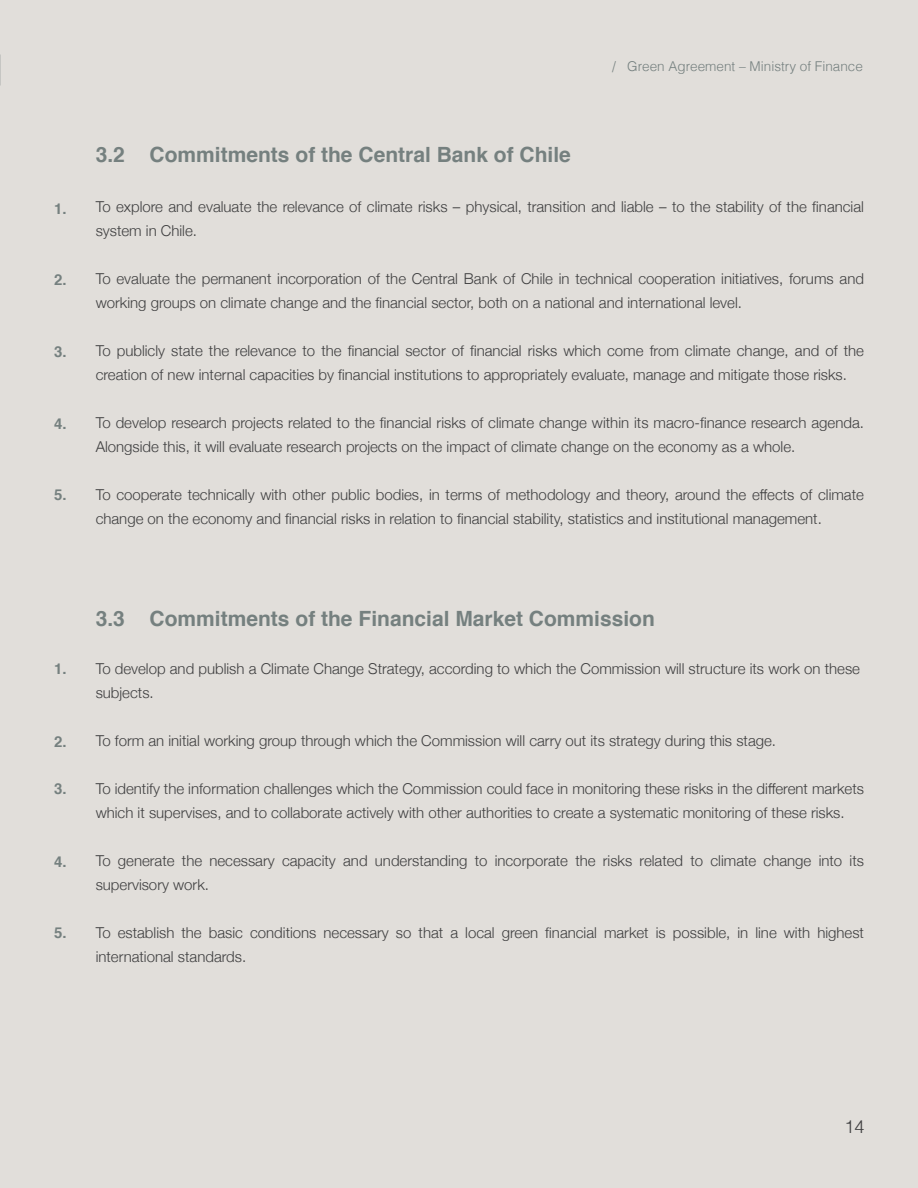
<style>
.page{position:relative;width:918px;height:1188px;background:#e1deda}
.page>*{position:absolute;margin:0;border:0;box-sizing:border-box;transform-origin:0 0}
.t1{font:700 21px "Helvetica";color:#75807f}
.t2{font:300 18px "Helvetica";color:#3f3f40}
.t3{font:300 15px/24px "Helvetica Neue";color:#3f3f40}
.t4{font:700 15px "Helvetica";color:#75807f}
.t5{font:300 13.5px "Helvetica";color:#75807f}
</style>
<div class="page">
<p class="t4" style="left:54px;top:196px;width:14px">1.</p>
<p class="t4" style="left:54px;top:268px;width:14px">2.</p>
<p class="t4" style="left:54px;top:340px;width:14px">3.</p>
<p class="t4" style="left:54px;top:411px;width:14px">4.</p>
<p class="t4" style="left:54px;top:483px;width:14px">5.</p>
<p class="t5" style="left:612px;top:54px;width:252px">/ Green Agreement – Ministry of Finance</p>
<h1 class="t1" style="left:96px;top:137px;width:477px">3.2 Commitments of the Central Bank of Chile</h1>
<p class="t3" style="left:96px;top:194px;width:770px">To explore and evaluate the relevance of climate risks – physical, transition and liable – to the stability of the financial system in Chile.</p>
<p class="t3" style="left:96px;top:266px;width:770px">To evaluate the permanent incorporation of the Central Bank of Chile in technical cooperation initiatives, forums and working groups on climate change and the financial sector, both on a national and international level.</p>
<p class="t3" style="left:96px;top:338px;width:770px">To publicly state the relevance to the financial sector of financial risks which come from climate change, and of the creation of new internal capacities by financial institutions to appropriately evaluate, manage and mitigate those risks.</p>
<p class="t3" style="left:96px;top:410px;width:770px">To develop research projects related to the financial risks of climate change within its macro-finance research agenda.<br>Alongside this, it will evaluate research projects on the impact of climate change on the economy as a whole.</p>
<p class="t3" style="left:96px;top:482px;width:770px">To cooperate technically with other public bodies, in terms of methodology and theory, around the effects of climate change on the economy and financial risks in relation to financial stability, statistics and institutional management.</p>
<p class="t4" style="left:54px;top:656px;width:14px">1.</p>
<p class="t4" style="left:54px;top:729px;width:14px">2.</p>
<p class="t4" style="left:54px;top:776px;width:14px">3.</p>
<p class="t4" style="left:54px;top:850px;width:14px">4.</p>
<p class="t4" style="left:54px;top:921px;width:14px">5.</p>
<h1 class="t1" style="left:96px;top:602px;width:561px">3.3 Commitments of the Financial Market Commission</h1>
<p class="t3" style="left:96px;top:656px;width:766px">To develop and publish a Climate Change Strategy, according to which the Commission will structure its work on these subjects.</p>
<p class="t3" style="left:96px;top:728px;width:682px">To form an initial working group through which the Commission will carry out its strategy during this stage.</p>
<p class="t3" style="left:96px;top:776px;width:770px">To identify the information challenges which the Commission could face in monitoring these risks in the different markets which it supervises, and to collaborate actively with other authorities to create a systematic monitoring of these risks.</p>
<p class="t3" style="left:96px;top:848px;width:770px">To generate the necessary capacity and understanding to incorporate the risks related to climate change into its supervisory work.</p>
<p class="t3" style="left:96px;top:920px;width:770px">To establish the basic conditions necessary so that a local green financial market is possible, in line with highest international standards.</p>
<p class="t2" style="left:844px;top:1111px;width:22px">14</p>
</div>
